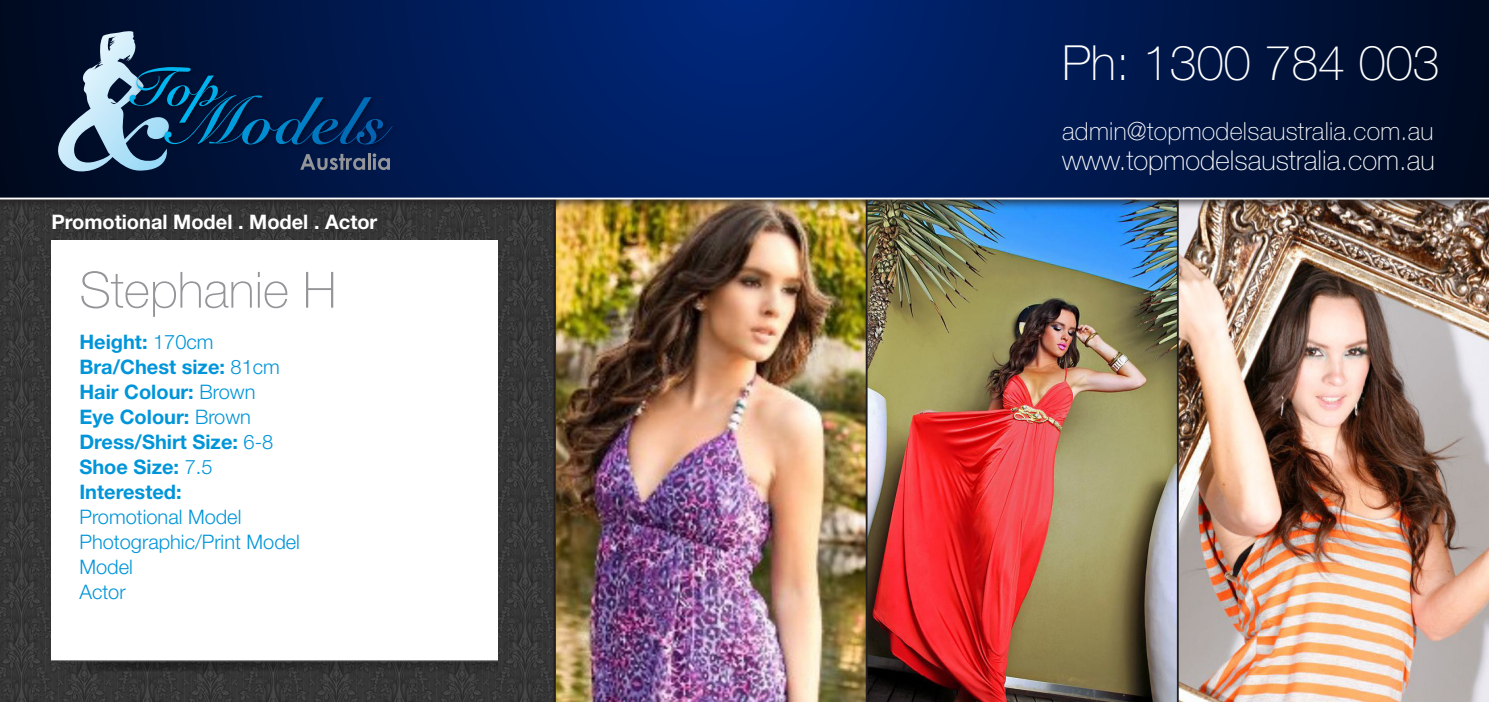
<style>
.page{position:relative;width:1489px;height:702px;background:#fff}
.page>*{position:absolute;margin:0;border:0;box-sizing:border-box;transform-origin:0 0}
.t1{font:100 50px "Helvetica Neue LT Std";color:#939598}
.t2{font:100 48.5px "Helvetica Neue LT Std";color:#fff}
.t3{font:100 27.5px "Helvetica Neue LT Std";color:#fff}
.t4{font:100 25px "Helvetica Neue LT Std";letter-spacing:.01em;color:#fff}
.t5{font:700 20px "Helvetica Neue LT Std";color:#0095d9}
.t6{font:300 20px "Helvetica Neue LT Std";color:#0095d9}
.t7{font:700 20px "Helvetica Neue LT Std";color:#fff}
.s1{font-weight:300}
</style>
<div class="page">
<img style="left:0;top:210px;width:1488px;height:492px">
<div style="left:51px;top:241px;width:447px;height:84px;background:#fff"></div>
<img style="left:51px;top:325px;width:447px;height:348px">
<hr style="left:1176px;top:198px;width:2px;height:504px;background:#231f20">
<div style="left:0;top:0;width:1488px;height:210px;background:#231f20;opacity:.75"></div>
<svg style="left:0;top:0;width:1488px;height:197px;background:#00194f"></svg>
<img style="left:392px;top:90px;width:8px;height:62px">
<svg style="left:43px;top:31px;width:349px;height:141px;background:#19375d"></svg>
<hr style="left:865px;top:198px;width:2px;height:504px;background:#231f20">
<hr style="left:553px;top:198px;width:2px;height:504px;background:#231f20">
<hr style="left:0;top:197px;width:1488px;height:2px;background:#fff">
<p class="t7" style="left:51px;top:210px;width:327px">Promotional Model . Model . Actor</p>
<p class="t1" style="left:79px;top:261px;width:258px">Stephanie H</p>
<p class="t5" style="left:79px;top:329px;width:136px">Height: <span class="s1">170cm</span></p>
<p class="t5" style="left:79px;top:354px;width:202px">Bra/Chest size: <span class="s1">81cm</span></p>
<p class="t5" style="left:79px;top:379px;width:177px">Hair Colour: <span class="s1">Brown</span></p>
<p class="t5" style="left:79px;top:404px;width:173px">Eye Colour: <span class="s1">Brown</span></p>
<p class="t5" style="left:79px;top:429px;width:195px">Dress/Shirt Size: <span class="s1">6-8</span></p>
<p class="t5" style="left:79px;top:454px;width:135px">Shoe Size: <span class="s1">7.5</span></p>
<p class="t5" style="left:79px;top:479px;width:104px">Interested:</p>
<p class="t6" style="left:79px;top:504px;width:163px">Promotional Model</p>
<p class="t6" style="left:79px;top:529px;width:222px">Photographic/Print Model</p>
<p class="t6" style="left:79px;top:554px;width:55px">Model</p>
<p class="t6" style="left:79px;top:579px;width:48px">Actor</p>
<p class="t2" style="left:1062px;top:35px;width:379px">Ph: 1300 784 003</p>
<p class="t4" style="left:1062px;top:117px;width:373px">admin@topmodelsaustralia.com.au</p>
<p class="t3" style="left:1062px;top:145px;width:374px">www.topmodelsaustralia.com.au</p>
</div>
